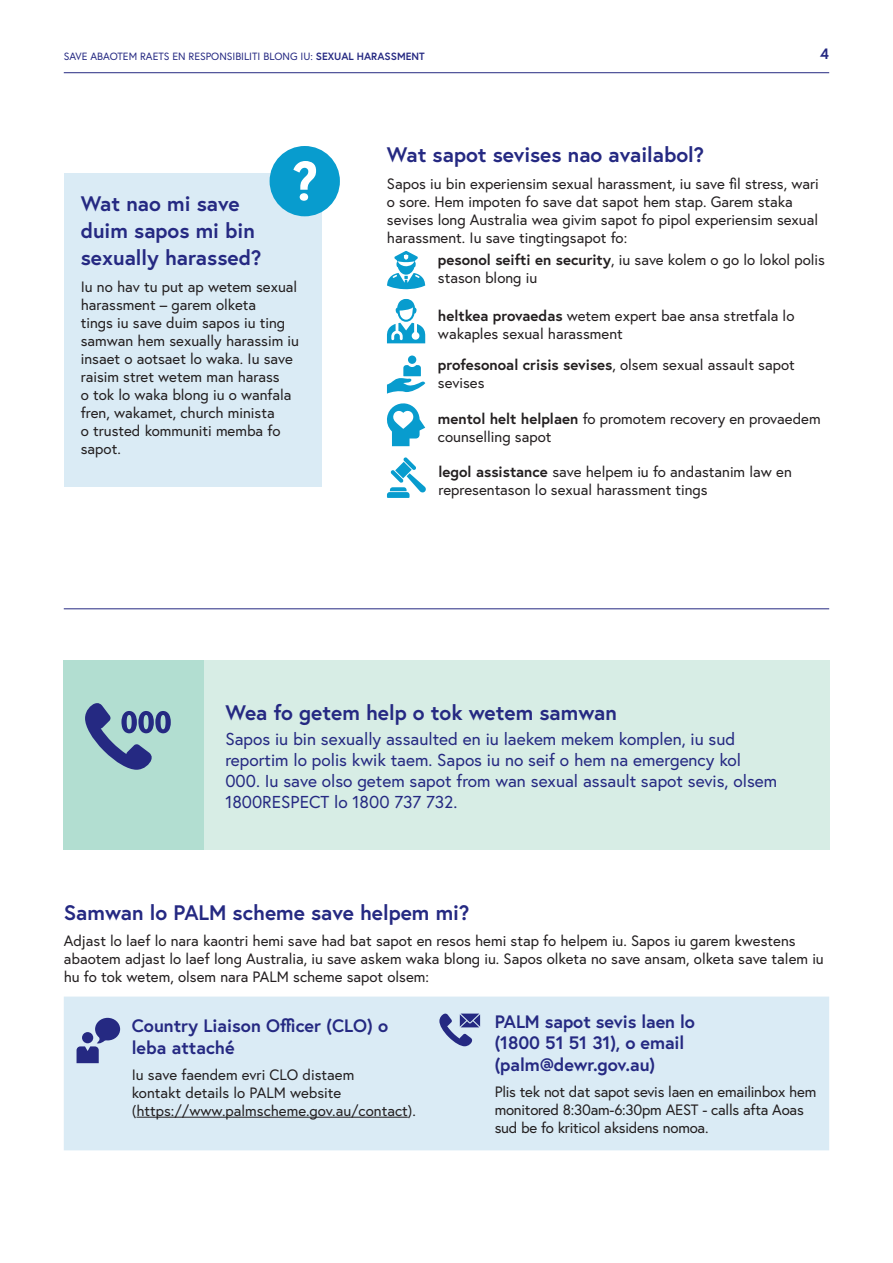
<style>
.page{position:relative;width:893px;height:1263px;background:#fff}
.page>*{position:absolute;margin:0;border:0;box-sizing:border-box;transform-origin:0 0}
.t1{font:700 21px/27px "Europa";color:#252982}
.t2{font:700 18px/21.6px "Europa";letter-spacing:-.005em;color:#252982}
.Body{font:17.25px/21px "Europa";color:#252982}
.Body-2{font:15px/18px "Europa";color:#231f20}
.body_1mm{font:15px/18px "Europa";color:#231f20}
.t3{font:700 15px "Europa";color:#252982}
.t4{font:10.5px "Europa";color:#252982}
.s1{font-weight:700}
</style>
<div class="page">
<hr style="left:64px;top:72px;width:765px;height:1px;background:#252982">
<div style="left:64px;top:173px;width:258px;height:314px;background:#daebf5"></div>
<div style="left:64px;top:660px;width:140px;height:190px;background:#b2ded1"></div>
<div style="left:204px;top:660px;width:625px;height:190px;background:#d7ede5"></div>
<svg style="left:85px;top:703px;width:86px;height:67px"></svg>
<div style="left:64px;top:996px;width:765px;height:154px;background:#daebf5"></div>
<svg style="left:77px;top:1018px;width:43px;height:45px;background:#8590bf"></svg>
<hr style="left:136px;top:1117px;width:272px;height:1px;background:#231f20">
<svg style="left:439px;top:1013px;width:41px;height:33px"></svg>
<svg style="left:387px;top:251px;width:38px;height:38px"></svg>
<svg style="left:387px;top:299px;width:38px;height:44px"></svg>
<svg style="left:387px;top:355px;width:38px;height:39px"></svg>
<svg style="left:387px;top:403px;width:38px;height:43px"></svg>
<svg style="left:387px;top:457px;width:39px;height:41px"></svg>
<div style="left:270px;top:146px;width:70px;height:70px;background:#089cce;border-radius:50%"></div>
<svg style="left:293px;top:161px;width:23px;height:40px"></svg>
<hr style="left:64px;top:608px;width:765px;height:1px;background:#252982">
<p class="t4" style="left:64px;top:49px;width:362px">SAVE ABAOTEM RAETS EN RESPONSIBILITI BLONG IU: <span class="s1">SEXUAL HARASSMENT</span></p>
<p class="t3" style="left:820px;top:44px;width:10px">4</p>
<h3 class="t1" style="left:81px;top:190px;width:182px">Wat nao mi save duim sapos mi bin sexually harassed?</h3>
<p class="Body-2" style="left:81px;top:277px;width:220px">Iu no hav tu put ap wetem sexual harassment – garem olketa<br>tings iu save duim sapos iu ting samwan hem sexually harassim iu insaet o aotsaet lo waka. Iu save raisim stret wetem man harass<br>o tok lo waka blong iu o wanfala fren, wakamet, church minista<br>o trusted kommuniti memba fo sapot.</p>
<h3 class="t1" style="left:387px;top:141px;width:319px">Wat sapot sevises nao availabol?</h3>
<p class="body_1mm" style="left:387px;top:174px;width:433px">Sapos iu bin experiensim sexual harassment, iu save fil stress, wari o sore. Hem impoten fo save dat sapot hem stap. Garem staka sevises long Australia wea givim sapot fo pipol experiensim sexual harassment. Iu save tingtingsapot fo:</p>
<p class="Body-2" style="left:438px;top:251px;width:389px"><span class="s1">pesonol seifti en security</span>, iu save kolem o go lo lokol polis stason blong iu</p>
<p class="Body-2" style="left:438px;top:306px;width:358px"><span class="s1">heltkea provaedas</span> wetem expert bae ansa stretfala lo wakaples sexual harassment</p>
<p class="Body-2" style="left:438px;top:355px;width:358px"><span class="s1">profesonoal crisis sevises</span>, olsem sexual assault sapot sevises</p>
<p class="Body-2" style="left:438px;top:409px;width:384px"><span class="s1">mentol helt helplaen</span> fo promotem recovery en provaedem counselling sapot</p>
<p class="Body-2" style="left:439px;top:462px;width:355px"><span class="s1">legol assistance</span> save helpem iu fo andastanim law en representason lo sexual harassment tings</p>
<h3 class="t1" style="left:225px;top:698px;width:393px">Wea fo getem help o tok wetem samwan</h3>
<p class="Body" style="left:225px;top:728px;width:553px">Sapos iu bin sexually assaulted en iu laekem mekem komplen, iu sud reportim lo polis kwik taem. Sapos iu no seif o hem na emergency kol 000. Iu save olso getem sapot from wan sexual assault sapot sevis, olsem 1800RESPECT lo 1800 737 732.</p>
<h3 class="t1" style="left:64px;top:898px;width:407px">Samwan lo PALM scheme save helpem mi?</h3>
<p class="Body-2" style="left:64px;top:931px;width:761px">Adjast lo laef lo nara kaontri hemi save had bat sapot en resos hemi stap fo helpem iu. Sapos iu garem kwestens abaotem adjast lo laef long Australia, iu save askem waka blong iu. Sapos olketa no save ansam, olketa save talem iu hu fo tok wetem, olsem nara PALM scheme sapot olsem:</p>
<h4 class="t2" style="left:132px;top:1014px;width:258px">Country Liaison Officer (CLO) o leba attaché</h4>
<p class="Body-2" style="left:132px;top:1065px;width:286px">Iu save faendem evri CLO distaem<br>kontakt details lo PALM website (https://www.palmscheme.gov.au/contact).</p>
<h4 class="t2" style="left:495px;top:1010px;width:202px">PALM sapot sevis laen lo (1800 51 51 31), o email (palm@dewr.gov.au)</h4>
<p class="Body-2" style="left:495px;top:1083px;width:323px">Plis tek not dat sapot sevis laen en emailinbox hem monitored 8:30am-6:30pm AEST - calls afta Aoas sud be fo kriticol aksidens nomoa.</p>
</div>
